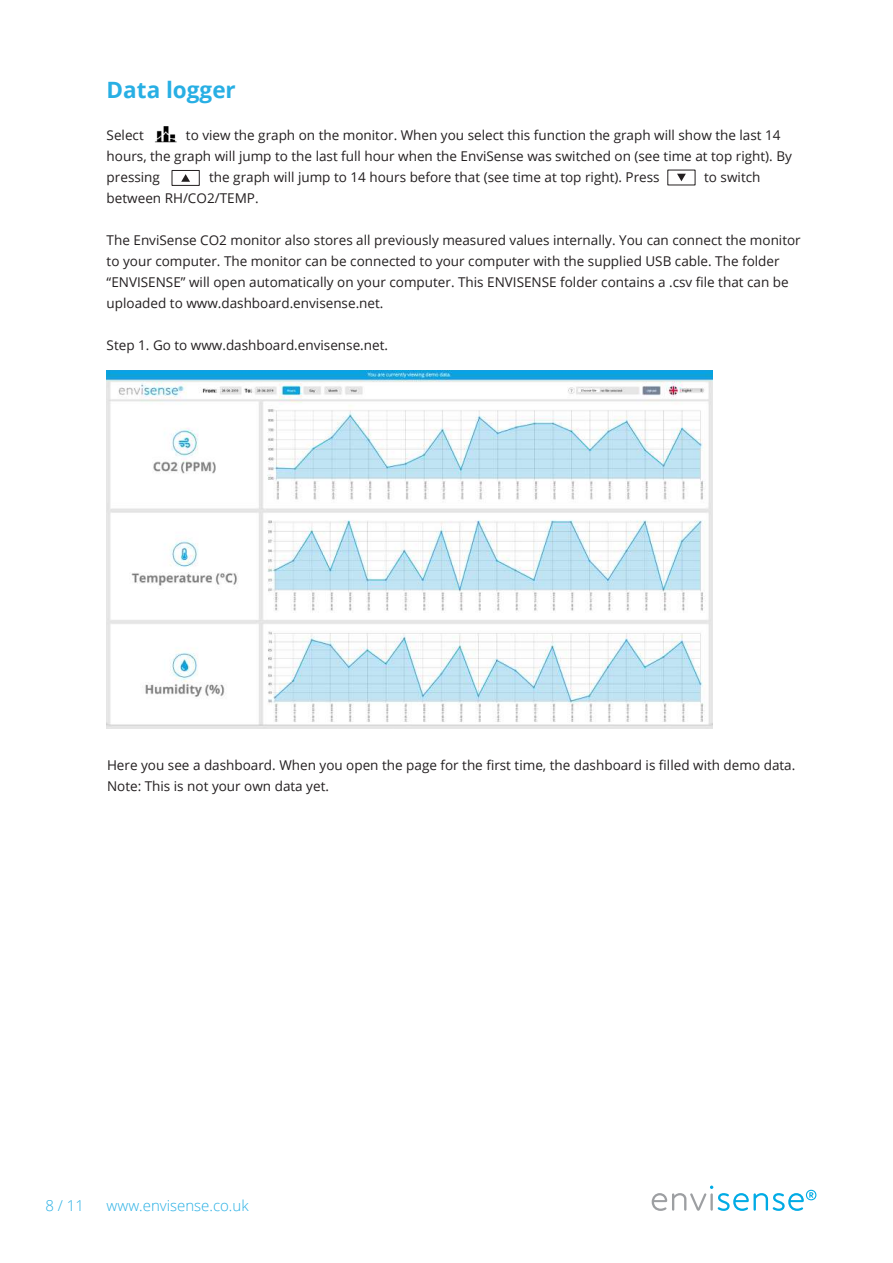
<style>
.page{position:relative;width:893px;height:1263px;background:#fff}
.page>*{position:absolute;margin:0;border:0;box-sizing:border-box;transform-origin:0 0}
.t1{font:700 22.5px "Open Sans";color:#28afe4}
.t2{font:300 15px "Open Sans";color:#28afe4}
.t3{font:13.5px/21px "Open Sans";color:#231f20}
</style>
<div class="page">
<svg style="left:652px;top:1185px;width:164px;height:26px"></svg>
<img style="left:155px;top:126px;width:22px;height:17px">
<div style="left:172px;top:170px;width:27px;height:16px;border:1px solid #231f20"></div>
<svg style="left:181px;top:174px;width:9px;height:8px"></svg>
<svg style="left:677px;top:174px;width:9px;height:7px"></svg>
<img style="left:107px;top:371px;width:606px;height:357px">
<h1 class="t1" style="left:107px;top:73px;width:131px">Data logger</h1>
<p class="t3" style="left:107px;top:124px;width:39px">Select</p>
<p class="t3" style="left:107px;top:124px;width:687px;text-indent:79px">to view the graph on the monitor. When you select this function the graph will show the last 14 hours, the graph will jump to the last full hour when the EnviSense was switched on (see time at top right). By pressing</p>
<p class="t3" style="left:209px;top:166px;width:452px">the graph will jump to 14 hours before that (see time at top right). Press</p>
<p class="t3" style="left:704px;top:166px;width:58px">to switch</p>
<p class="t3" style="left:107px;top:187px;width:153px">between RH/CO2/TEMP.</p>
<p class="t3" style="left:107px;top:229px;width:696px">The EnviSense CO2 monitor also stores all previously measured values internally. You can connect the monitor to your computer. The monitor can be connected to your computer with the supplied USB cable. The folder “ENVISENSE” will open automatically on your computer. This ENVISENSE folder contains a .csv file that can be uploaded to www.dashboard.envisense.net.</p>
<p class="t3" style="left:107px;top:334px;width:283px">Step 1. Go to www.dashboard.envisense.net.</p>
<p class="t3" style="left:107px;top:754px;width:690px">Here you see a dashboard. When you open the page for the first time, the dashboard is filled with demo data.<br>Note: This is not your own data yet.</p>
<p class="t2" style="left:45px;top:1195px;width:40px">8 / 11</p>
<p class="t2" style="left:107px;top:1195px;width:143px">www.envisense.co.uk</p>
</div>
